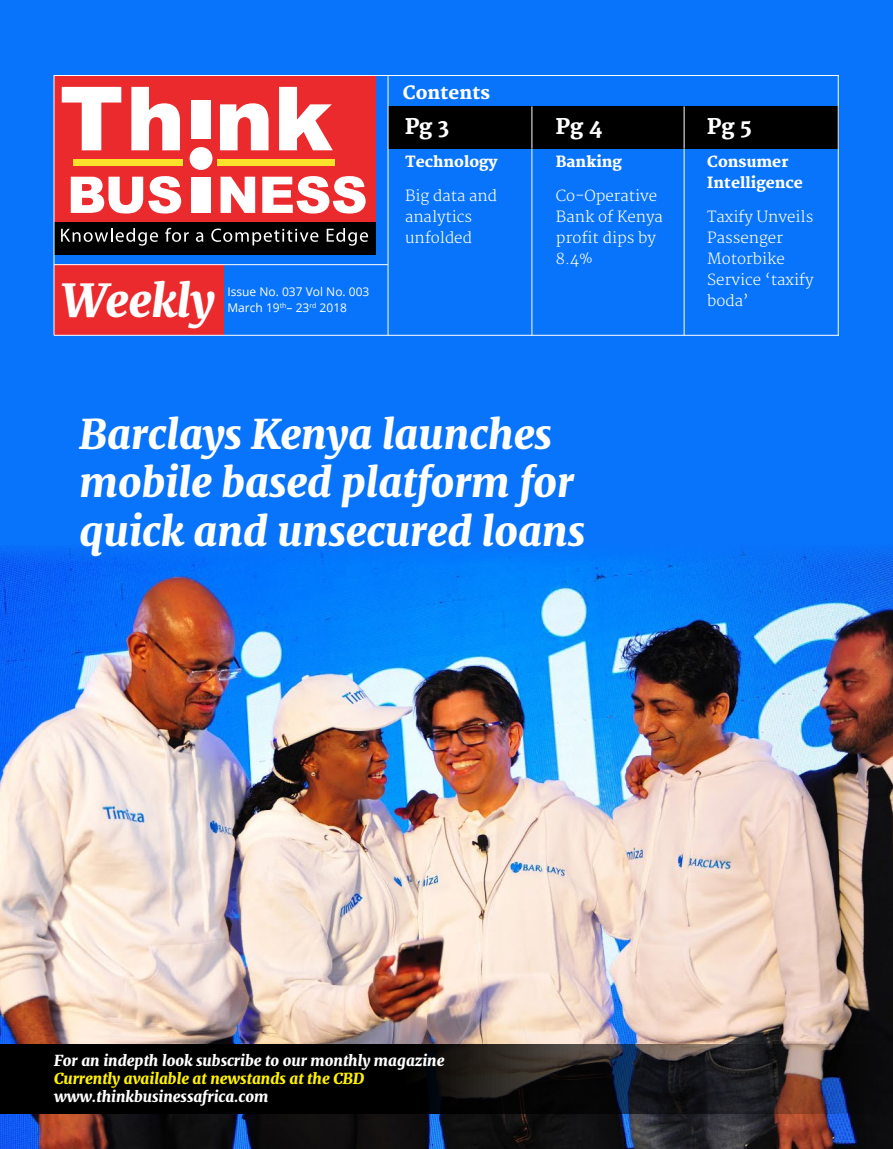
<style>
.page{position:relative;width:893px;height:1149px;background:#fff}
.page>*{position:absolute;margin:0;border:0;box-sizing:border-box;transform-origin:0 0}
.t1{font:italic 800 45px "Merriweather";color:#fff}
.t2{font:italic 800 40.5px/48px "Merriweather";color:#fff}
.t3{font:800 21px "Merriweather";color:#fff}
.t4{font:800 18px "Merriweather";color:#fff}
.t5{font:300 15px/21px "Merriweather";color:#fff}
.t6{font:italic 800 15px "Merriweather";color:#fff}
.t7{font:italic 800 15px "Merriweather";color:#fff200}
.t8{font:800 15px/21px "Merriweather";color:#fff}
.t9{font:12px/16.2px "Open Sans";color:#fff}
</style>
<div class="page">
<div style="left:0;top:0;width:893px;height:1148px;background:#0874fb"></div>
<img style="left:0;top:548px;width:893px;height:600px">
<div style="left:388px;top:106px;width:450px;height:43px;background:#000"></div>
<div style="left:54px;top:75px;width:322px;height:147px;background:#eb2a2e"></div>
<svg style="left:62px;top:87px;width:59px;height:63px"></svg>
<svg style="left:131px;top:87px;width:49px;height:63px"></svg>
<svg style="left:220px;top:103px;width:49px;height:47px"></svg>
<svg style="left:279px;top:87px;width:54px;height:63px"></svg>
<svg style="left:71px;top:176px;width:110px;height:37px"></svg>
<svg style="left:221px;top:177px;width:34px;height:36px"></svg>
<svg style="left:262px;top:176px;width:104px;height:37px"></svg>
<div style="left:73px;top:159px;width:109px;height:6px;background:#fae22b"></div>
<div style="left:216px;top:159px;width:119px;height:6px;background:#fae22b"></div>
<div style="left:183px;top:101px;width:34px;height:117px;background:#eb2a2e"></div>
<div style="left:191px;top:101px;width:20px;height:111px;background:#fff"></div>
<div style="left:189px;top:139px;width:23px;height:37px;background:#eb2a2e"></div>
<div style="left:190px;top:147px;width:22px;height:23px;background:#fff;border-radius:50%"></div>
<div style="left:54px;top:222px;width:322px;height:32px;background:#000"></div>
<svg style="left:61px;top:228px;width:97px;height:17px"></svg>
<svg style="left:165px;top:228px;width:24px;height:14px"></svg>
<svg style="left:196px;top:232px;width:7px;height:10px"></svg>
<svg style="left:211px;top:228px;width:107px;height:17px"></svg>
<svg style="left:327px;top:228px;width:41px;height:17px"></svg>
<div style="left:54px;top:264px;width:170px;height:71px;background:#eb2a2e"></div>
<hr style="left:388px;top:76px;width:1px;height:259px;background:#fff">
<hr style="left:532px;top:149px;width:1px;height:186px;background:#fff">
<hr style="left:684px;top:149px;width:1px;height:186px;background:#fff">
<hr style="left:531px;top:106px;width:1px;height:43px;background:#fff">
<hr style="left:684px;top:106px;width:1px;height:43px;background:#fff">
<hr style="left:838px;top:75px;width:1px;height:260px;background:#fff">
<hr style="left:54px;top:75px;width:1px;height:260px;background:#fff">
<hr style="left:54px;top:335px;width:785px;height:1px;background:#fff">
<hr style="left:54px;top:264px;width:334px;height:1px;background:#fff">
<hr style="left:54px;top:75px;width:785px;height:1px;background:#fff">
<svg style="left:0;top:1044px;width:893px;height:69px;background:#131113"></svg>
<h1 class="t1" style="left:63px;top:273px;width:154px">Weekly</h1>
<p class="t9" style="left:227px;top:283px;width:144px">Issue No. 037 Vol No. 003<br>March 19<sup>th</sup>– 23<sup>rd</sup> 2018</p>
<p class="t4" style="left:403px;top:82px;width:89px">Contents</p>
<h3 class="t3" style="left:405px;top:114px;width:46px">Pg 3</h3>
<p class="t8" style="left:405px;top:152px;width:94px">Technology</p>
<p class="t5" style="left:405px;top:186px;width:94px">Big data and analytics unfolded</p>
<h3 class="t3" style="left:556px;top:114px;width:48px">Pg 4</h3>
<p class="t8" style="left:556px;top:152px;width:67px">Banking</p>
<p class="t5" style="left:556px;top:186px;width:108px">Co-Operative<br>Bank of Kenya profit dips by<br>8.4%</p>
<h2 class="t2" style="left:80px;top:411px;width:507px">Barclays Kenya launches mobile based platform for quick and unsecured loans</h2>
<h3 class="t3" style="left:707px;top:114px;width:46px">Pg 5</h3>
<p class="t8" style="left:707px;top:152px;width:97px">Consumer<br>Intelligence</p>
<p class="t5" style="left:707px;top:207px;width:108px">Taxify Unveils<br>Passenger<br>Motorbike<br>Service ‘taxify boda’</p>
<p class="t6" style="left:54px;top:1050px;width:392px">For an indepth look subscribe to our monthly magazine</p>
<p class="t7" style="left:54px;top:1068px;width:312px">Currently available at newstands at the CBD</p>
<p class="t6" style="left:54px;top:1086px;width:216px">www.thinkbusinessafrica.com</p>
</div>
